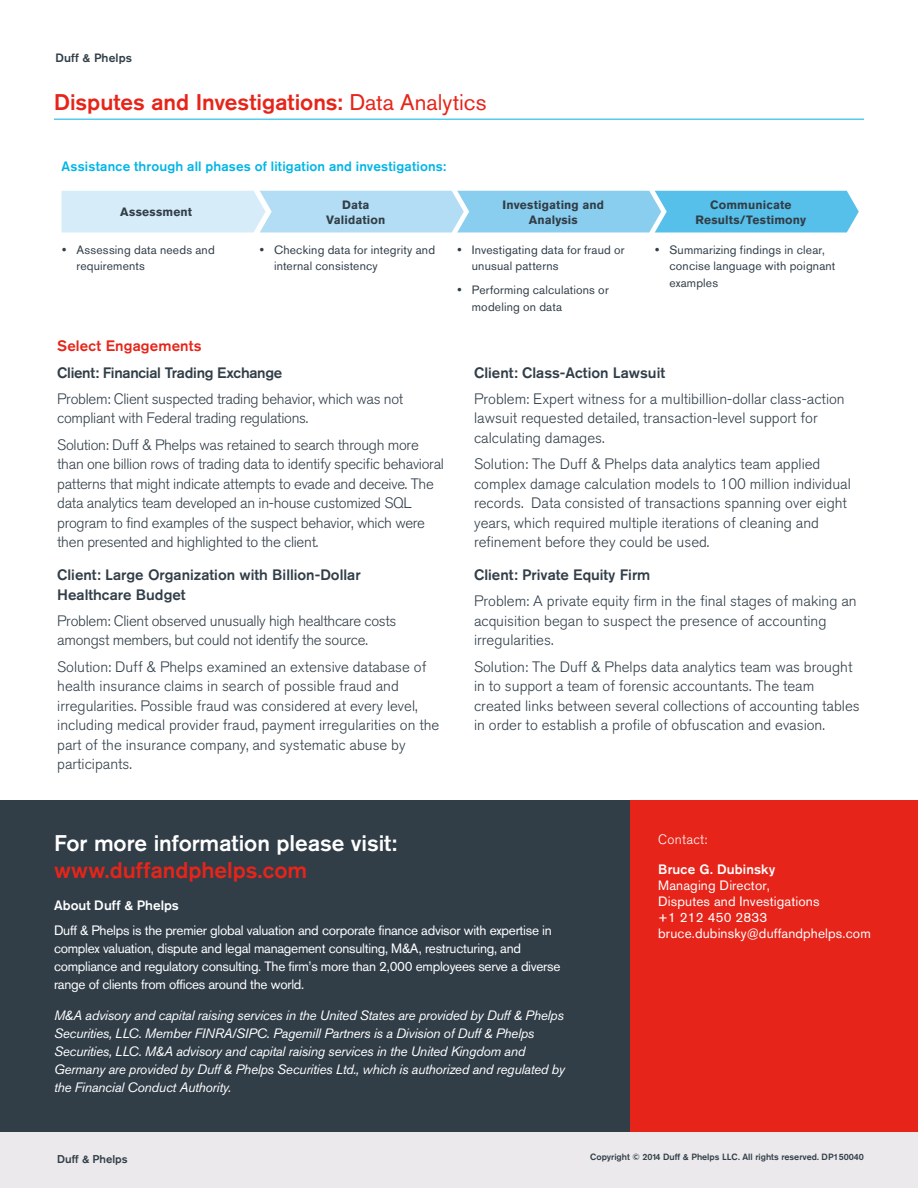
<style>
.page{position:relative;width:918px;height:1188px;background:#fff}
.page>*{position:absolute;margin:0;border:0;box-sizing:border-box;transform-origin:0 0}
.Intro{font:500 22.5px/27px "Akzidenz Grotesk BQ";color:#fff}
.t1{font:500 22.5px "Akzidenz Grotesk BQ";color:#e72419}
.Body_Text{font:300 15px/19.5px "Akzidenz Grotesk BQ";color:#313e48}
.Body_Text-2{font:300 15px/19.5px "Akzidenz Grotesk BQ";letter-spacing:-.02em;color:#313e48}
.Body_Text-3{font:500 15px/19.5px "Akzidenz Grotesk BQ";color:#313e48}
.Body_Text-4{font:500 15px "Akzidenz Grotesk BQ";letter-spacing:-.02em;color:#313e48}
.Body_Text-5{font:500 15px "Akzidenz Grotesk BQ";letter-spacing:.01em;color:#e72419}
.Body_Text-6{font:italic 13.5px/18px "Akzidenz Grotesk BQ";letter-spacing:-.02em;color:#fff}
.Body_Text-7{font:13.5px/18px "Akzidenz Grotesk BQ";letter-spacing:-.02em;color:#fff}
.Body_Text-8{font:13.5px/16.2px "Akzidenz Grotesk BQ";letter-spacing:.01em;color:#fff}
.t2{font:500 13.5px "Akzidenz Grotesk BQ";letter-spacing:.01em;color:#00b5e6}
.Body_Subheads{font:500 13.5px "Akzidenz Grotesk BQ";letter-spacing:.005em;color:#fff}
.Body_Subheads-2{font:300 13.5px "Akzidenz Grotesk BQ";letter-spacing:.02em;color:#fff}
.t3{font:12px/16.5px "Akzidenz Grotesk BQ";letter-spacing:.015em;color:#313e48}
.t4{font:700 12px "Akzidenz Grotesk BQ";letter-spacing:.01em;color:#313e48}
.t5{font:500 12px "Akzidenz Grotesk BQ";letter-spacing:.01em;color:#313e48}
.t6{font:500 11.25px "Akzidenz Grotesk BQ";color:#313e48}
.t7{font:500 9px "Akzidenz Grotesk BQ";color:#313e48}
.s1{font-weight:400}
.s2{color:#e72419}
.s3{font-weight:500}
</style>
<div class="page">
<div style="left:0;top:800px;width:918px;height:334px;background:#313e48"></div>
<div style="left:0;top:1132px;width:918px;height:56px;background:#ebe9eb"></div>
<hr style="left:54px;top:119px;width:810px;height:1px;background:#00b5e6">
<div style="left:630px;top:800px;width:288px;height:332px;background:#e72419"></div>
<svg style="left:62px;top:191px;width:797px;height:41px"></svg>
<p class="t5" style="left:56px;top:51px;width:78px">Duff &amp; Phelps</p>
<p class="t1" style="left:54px;top:88px;width:434px">Disputes and Investigations: <span class="s1">Data Analytics</span></p>
<p class="t2" style="left:62px;top:158px;width:386px">Assistance through all phases of litigation and investigations:</p>
<p class="t4" style="left:120px;top:205px;width:74px">Assessment</p>
<p class="t4" style="left:342px;top:198px;width:29px">Data</p>
<p class="t4" style="left:326px;top:213px;width:61px">Validation</p>
<p class="t4" style="left:503px;top:198px;width:103px">Investigating and</p>
<p class="t4" style="left:529px;top:213px;width:51px">Analysis</p>
<p class="t3" style="left:76px;top:241px;width:140px">Assessing data needs and requirements</p>
<p class="t3" style="left:274px;top:241px;width:163px">Checking data for integrity and internal consistency</p>
<p class="t3" style="left:472px;top:241px;width:154px">Investigating data for fraud or unusual patterns</p>
<p class="t3" style="left:472px;top:282px;width:138px">Performing calculations or modeling on data</p>
<p class="t4" style="left:710px;top:198px;width:83px">Communicate</p>
<p class="t4" style="left:696px;top:213px;width:112px">Results/Testimony</p>
<p class="t3" style="left:669px;top:241px;width:168px">Summarizing findings in clear, concise language with poignant examples</p>
<p class="Body_Text-5" style="left:57px;top:337px;width:146px">Select Engagements</p>
<p class="Body_Text-4" style="left:57px;top:363px;width:227px">Client: Financial Trading Exchange</p>
<p class="Body_Text-2" style="left:57px;top:389px;width:347px">Problem: Client suspected trading behavior, which was not compliant with Federal trading regulations.</p>
<p class="Body_Text-2" style="left:57px;top:435px;width:388px">Solution: Duff &amp; Phelps was retained to search through more than one billion rows of trading data to identify specific behavioral patterns that might indicate attempts to evade and deceive. The data analytics team developed an in-house customized SQL program to find examples of the suspect behavior, which were then presented and highlighted to the client.</p>
<p class="Body_Text-3" style="left:57px;top:565px;width:305px">Client: Large Organization with Billion-Dollar<br>Healthcare Budget</p>
<p class="Body_Text-2" style="left:57px;top:611px;width:341px">Problem: Client observed unusually high healthcare costs amongst members, but could not identify the source.</p>
<p class="Body_Text" style="left:57px;top:657px;width:384px">Solution: Duff &amp; Phelps examined an extensive database of health insurance claims in search of possible fraud and irregularities. Possible fraud was considered at every level, including medical provider fraud, payment irregularities on the part of the insurance company, and systematic abuse by participants.</p>
<p class="Body_Text-3" style="left:474px;top:362px;width:193px">Client: Class-Action Lawsuit</p>
<p class="Body_Text" style="left:474px;top:389px;width:372px">Problem: Expert witness for a multibillion-dollar class-action lawsuit requested detailed, transaction-level support for calculating damages.</p>
<p class="Body_Text" style="left:474px;top:455px;width:378px">Solution: The Duff &amp; Phelps data analytics team applied complex damage calculation models to 100 million individual records. Data consisted of transactions spanning over eight years, which required multiple iterations of cleaning and refinement before they could be used.</p>
<p class="Body_Text-3" style="left:474px;top:565px;width:178px">Client: Private Equity Firm</p>
<p class="Body_Text" style="left:474px;top:592px;width:384px">Problem: A private equity firm in the final stages of making an acquisition began to suspect the presence of accounting irregularities.</p>
<p class="Body_Text" style="left:474px;top:657px;width:387px">Solution: The Duff &amp; Phelps data analytics team was brought in to support a team of forensic accountants. The team created links between several collections of accounting tables in order to establish a profile of obfuscation and evasion.</p>
<p class="Intro" style="left:54px;top:829px;width:345px">For more information please visit: <span class="s2">www.duffandphelps.com</span></p>
<p class="Body_Subheads" style="left:54px;top:897px;width:126px">About Duff &amp; Phelps</p>
<p class="Body_Text-7" style="left:54px;top:921px;width:508px">Duff &amp; Phelps is the premier global valuation and corporate finance advisor with expertise in complex valuation, dispute and legal management consulting, M&amp;A, restructuring, and compliance and regulatory consulting. The firm’s more than 2,000 employees serve a diverse range of clients from offices around the world.</p>
<p class="Body_Text-6" style="left:54px;top:1006px;width:513px">M&amp;A advisory and capital raising services in the United States are provided by Duff &amp; Phelps Securities, LLC. Member FINRA/SIPC. Pagemill Partners is a Division of Duff &amp; Phelps Securities, LLC. M&amp;A advisory and capital raising services in the United Kingdom and Germany are provided by Duff &amp; Phelps Securities Ltd., which is authorized and regulated by the Financial Conduct Authority.</p>
<p class="t6" style="left:57px;top:1152px;width:72px">Duff &amp; Phelps</p>
<p class="Body_Subheads-2" style="left:658px;top:832px;width:51px">Contact:</p>
<p class="Body_Text-8" style="left:658px;top:861px;width:214px"><span class="s3">Bruce G. Dubinsky<br></span>Managing Director,<br>Disputes and Investigations<br>+1 212 450 2833 bruce.dubinsky@duffandphelps.com</p>
<p class="t7" style="left:590px;top:1152px;width:275px">Copyright © 2014 Duff &amp; Phelps LLC. All rights reserved. DP150040</p>
</div>
